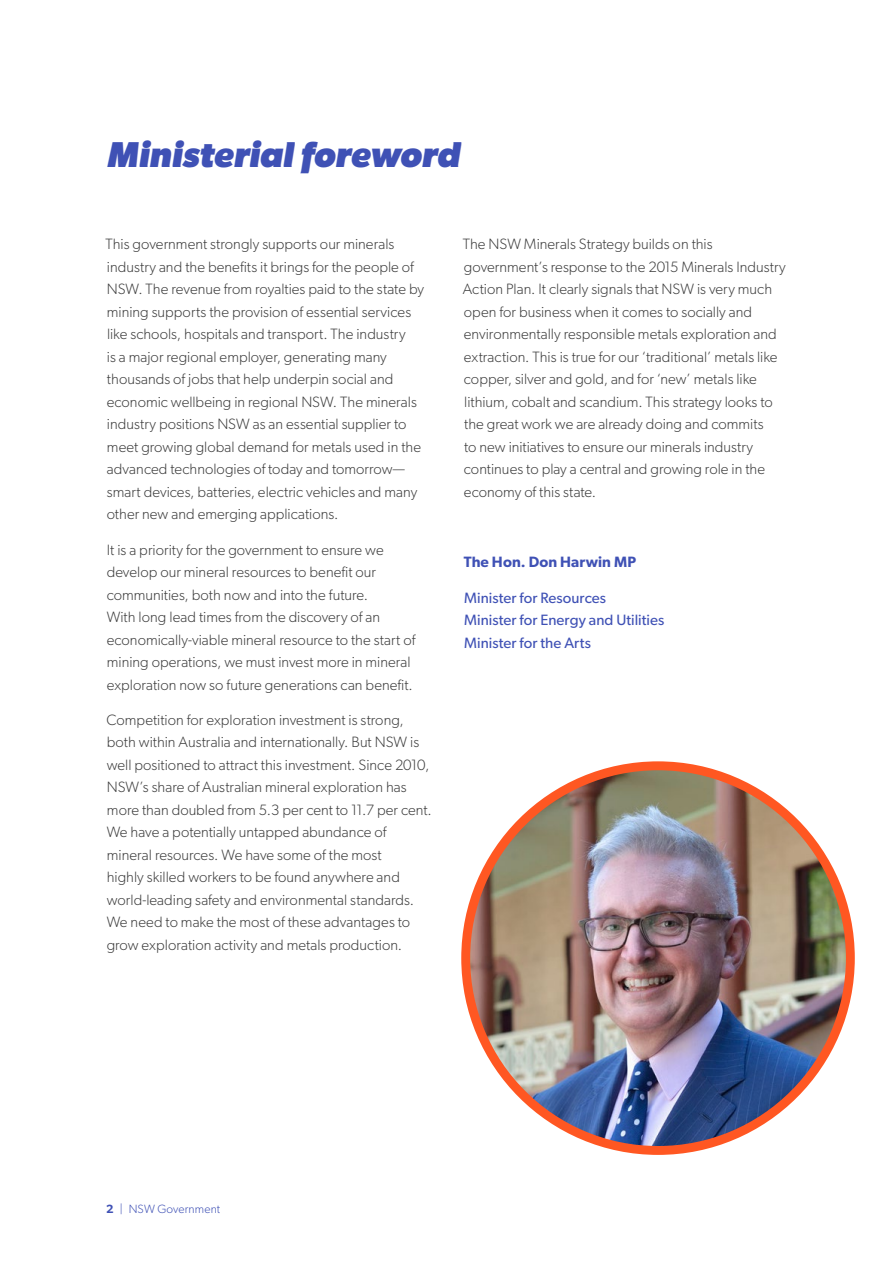
<style>
.page{position:relative;width:893px;height:1263px;background:#fff}
.page>*{position:absolute;margin:0;border:0;box-sizing:border-box;transform-origin:0 0}
.t1{font:italic 700 36px "Gibson";color:#3f51b5}
.t2{font:300 15px/22.5px "Gibson";color:#3c3c3c}
.t3{font:15px "Gibson";letter-spacing:.005em;color:#3f51b5}
.t4{font:600 15px "Gibson";letter-spacing:.01em;color:#3f51b5}
.t5{font:300 12px "Gibson";letter-spacing:.015em;color:#3f51b5}
.s1{font-weight:600}
</style>
<div class="page">
<img style="left:466px;top:766px;width:384px;height:384px;border-radius:192px">
<div style="left:461px;top:761px;width:394px;height:394px;border:9px solid #ff5722;border-radius:50%"></div>
<h2 class="t1" style="left:107px;top:133px;width:355px">Ministerial foreword</h2>
<p class="t2" style="left:106px;top:233px;width:320px">This government strongly supports our minerals industry and the benefts it brings for the people of NSW. The revenue from royalties paid to the state by mining supports the provision of essential services like schools, hospitals and transport. The industry<br>is a major regional employer, generating many thousands of jobs that help underpin social and economic wellbeing in regional NSW. The minerals industry positions NSW as an essential supplier to meet growing global demand for metals used in the advanced technologies of today and tomorrow— smart devices, batteries, electric vehicles and many other new and emerging applications.</p>
<p class="t2" style="left:107px;top:538px;width:311px">It is a priority for the government to ensure we develop our mineral resources to beneft our communities, both now and into the future.<br>With long lead times from the discovery of an economically-viable mineral resource to the start of mining operations, we must invest more in mineral exploration now so future generations can beneft.</p>
<p class="t2" style="left:106px;top:708px;width:327px">Competition for exploration investment is strong, both within Australia and internationally. But NSW is well positioned to attract this investment. Since 2010, NSW’s share of Australian mineral exploration has more than doubled from 5.3 per cent to 11.7 per cent.<br>We have a potentially untapped abundance of mineral resources. We have some of the most<br>highly skilled workers to be found anywhere and world-leading safety and environmental standards.<br>We need to make the most of these advantages to grow exploration activity and metals production.</p>
<p class="t2" style="left:463px;top:233px;width:324px">The NSW Minerals Strategy builds on this government’s response to the 2015 Minerals Industry Action Plan. It clearly signals that NSW is very much open for business when it comes to socially and environmentally responsible metals exploration and extraction. This is true for our ‘traditional’ metals like copper, silver and gold, and for ‘new’ metals like lithium, cobalt and scandium. This strategy looks to the great work we are already doing and commits<br>to new initiatives to ensure our minerals industry continues to play a central and growing role in the economy of this state.</p>
<p class="t4" style="left:464px;top:553px;width:174px">The Hon. Don Harwin MP</p>
<p class="t3" style="left:464px;top:588px;width:143px">Minister for Resources</p>
<p class="t3" style="left:464px;top:611px;width:202px">Minister for Energy and Utilities</p>
<p class="t3" style="left:464px;top:633px;width:128px">Minister for the Arts</p>
<p class="t5" style="left:106px;top:1201px;width:115px"><span class="s1">2</span> | NSW Government</p>
</div>
